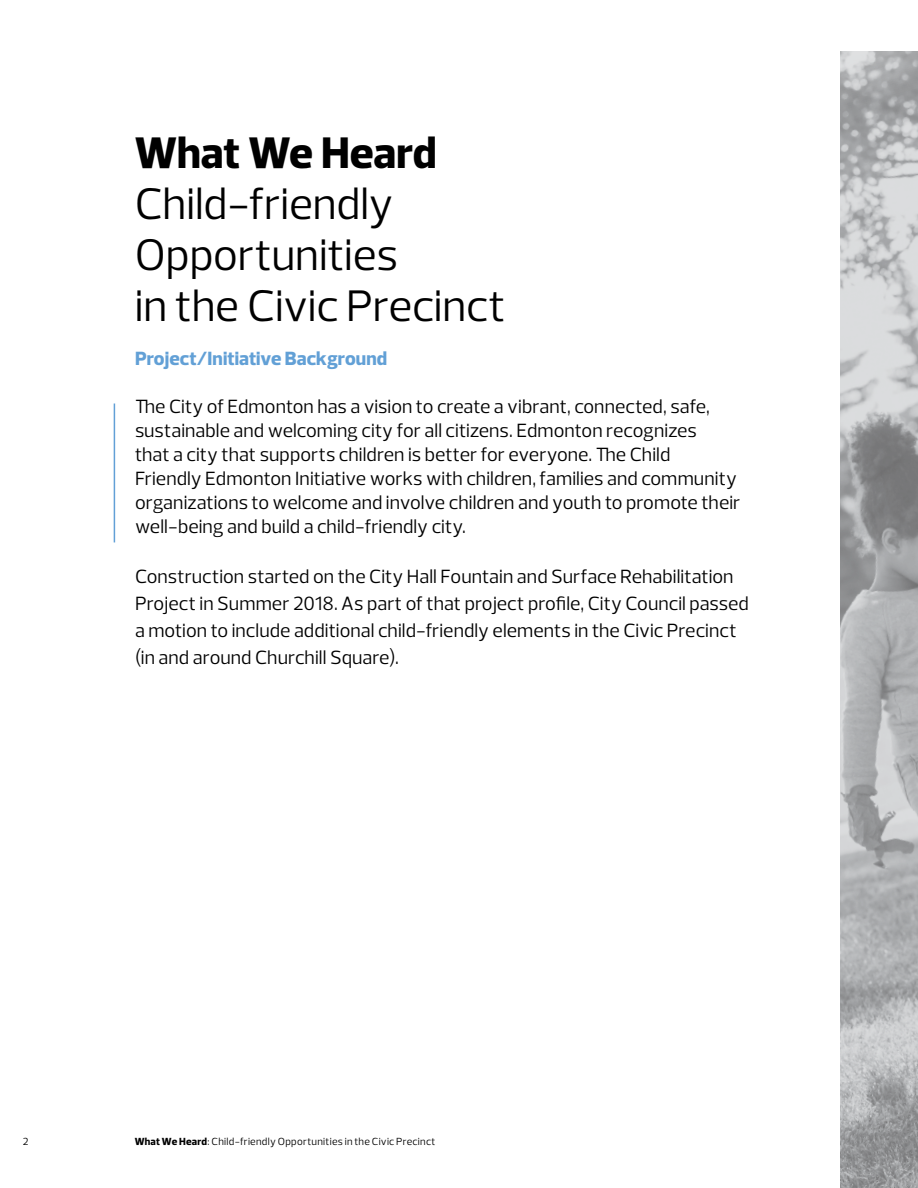
<style>
.page{position:relative;width:918px;height:1188px;background:#fff}
.page>*{position:absolute;margin:0;border:0;box-sizing:border-box;transform-origin:0 0}
.PE_Subtitle_Doc{font:45px/51px "Prelo";letter-spacing:-.005em;color:#000}
.PE_Body_Large_Docs{font:19.5px/24px "Prelo";color:#000}
.PE_Heading_Doc{font:800 19.5px "Prelo";color:#62a0d6}
.t1{font:10.5px "Prelo";letter-spacing:.025em;color:#000}
.s1{font-weight:800}
</style>
<div class="page">
<img style="left:840px;top:51px;width:78px;height:1137px">
<hr style="left:114px;top:404px;width:1px;height:138px;background:#62a0d6">
<p class="PE_Subtitle_Doc" style="left:135px;top:127px;width:372px"><span class="s1">What We Heard<br></span>Child-friendly<br>Opportunities<br>in the Civic Precinct</p>
<p class="PE_Heading_Doc" style="left:135px;top:347px;width:254px">Project/Initiative Background</p>
<p class="PE_Body_Large_Docs" style="left:135px;top:394px;width:607px">The City of Edmonton has a vision to create a vibrant, connected, safe, sustainable and welcoming city for all citizens. Edmonton recognizes<br>that a city that supports children is better for everyone. The Child Friendly Edmonton Initiative works with children, families and community organizations to welcome and involve children and youth to promote their well-being and build a child-friendly city.</p>
<p class="PE_Body_Large_Docs" style="left:135px;top:563px;width:615px;line-height:27px">Construction started on the City Hall Fountain and Surface Rehabilitation Project in Summer 2018. As part of that project profile, City Council passed a motion to include additional child-friendly elements in the Civic Precinct (in and around Churchill Square).</p>
<p class="t1" style="left:23px;top:1135px;width:7px">2</p>
<p class="t1" style="left:135px;top:1135px;width:302px"><span class="s1">What We Heard</span>: Child-friendly Opportunities in the Civic Precinct</p>
</div>
